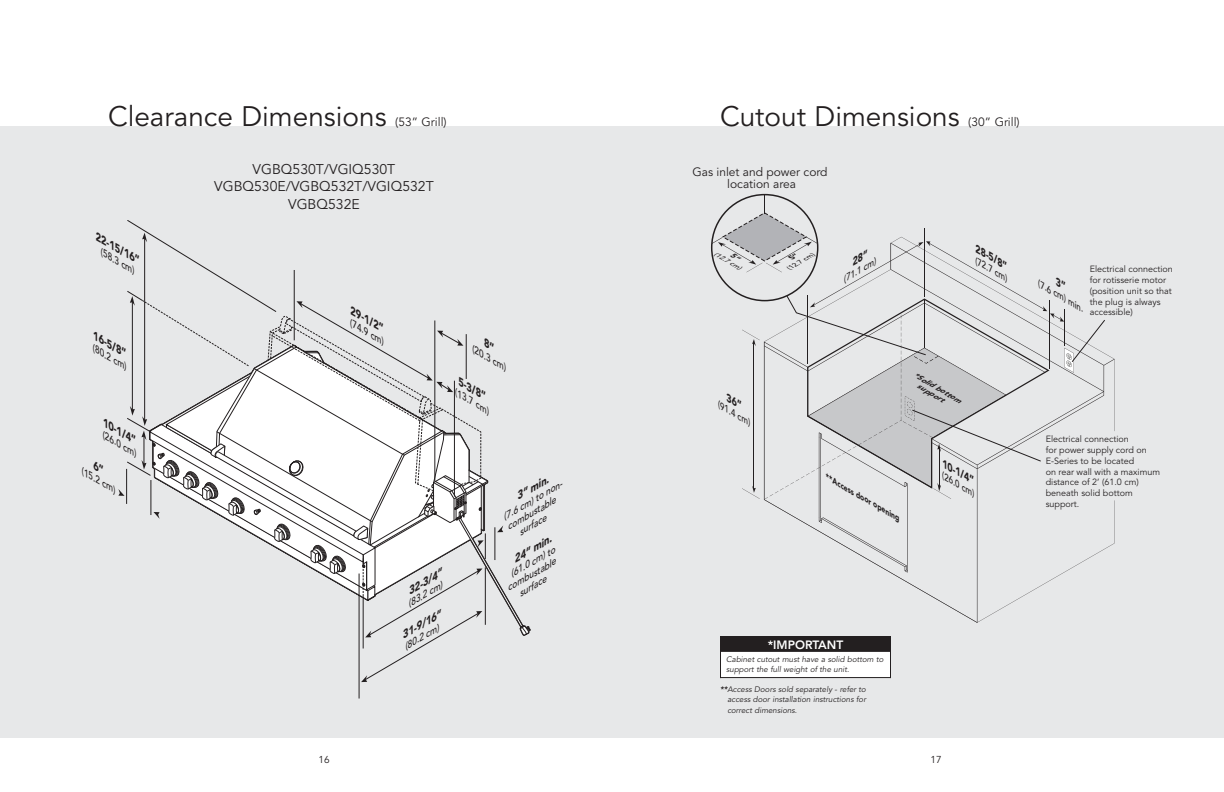
<style>
.page{position:relative;width:1224px;height:792px;background:#fff}
.page>*{position:absolute;margin:0;border:0;box-sizing:border-box;transform-origin:0 0}
.t1{font:28px "Avenir";color:#231f20}
.t2{font:14px/17.5px "Avenir";color:#231f20;text-align:center}
.t3{font:12px/12px "Avenir";color:#231f20;text-align:center}
.t4{font:800 12px "Avenir";color:#fff}
.t5{font:italic 900 10.6px "Avenir";color:#231f20}
.t6{font:italic 900 10.1px "Avenir";color:#231f20}
.t7{font:10px "Avenir";color:#231f20}
.t8{font:italic 500 9.5px "Avenir";color:#231f20}
.t9{font:9px/10.8px "Avenir";color:#231f20}
.t10{font:italic 500 9px "Avenir";color:#231f20}
.t11{font:italic 8px/10px "Avenir";color:#231f20;text-align:justify}
.t12{font:italic 900 7.8px "Avenir";color:#231f20}
.t13{font:italic 900 6.9px/7.8px "Avenir";color:#231f20;scale:1.15 1}
.t14{font:italic 500 6.2px "Avenir";color:#231f20;scale:1.16 1}
.s1{font-weight:800}
</style>
<div class="page">
<div style="left:611px;top:126px;width:613px;height:612px;background:#e7e8e9"></div>
<div style="left:0;top:126px;width:613px;height:612px;background:#e7e8e9"></div>
<hr style="left:359px;top:574px;width:1px;height:125px;background:#231f20">
<div style="left:720px;top:636px;width:171px;height:15px;background:#231f20"></div>
<div style="left:720px;top:651px;width:171px;height:27px;background:#fff"></div>
<hr style="left:720px;top:636px;width:1px;height:42px;background:#231f20">
<hr style="left:890px;top:636px;width:1px;height:42px;background:#231f20">
<hr style="left:720px;top:651px;width:171px;height:1px;background:#231f20">
<hr style="left:720px;top:677px;width:171px;height:1px;background:#231f20">
<svg style="left:711px;top:194px;width:404px;height:379px"></svg>
<svg style="left:118px;top:220px;width:413px;height:462px"></svg>
<h1 class="t1" style="left:108px;top:105px;width:280px">Clearance Dimensions</h1>
<h3 class="t3" style="left:395px;top:117px;width:53px">(53” Grill)</h3>
<p class="t5" style="left:100px;top:233px;width:52px;rotate:30deg">22-15/16”</p>
<p class="t8" style="left:104px;top:249px;width:40px;rotate:30deg">(58.3 cm)</p>
<p class="t5" style="left:97px;top:332px;width:40px;rotate:30deg">16-5/8”</p>
<p class="t8" style="left:97px;top:345px;width:40px;rotate:30deg">(80.2 cm)</p>
<p class="t5" style="left:107px;top:419px;width:40px;rotate:30deg">10-1/4”</p>
<p class="t8" style="left:106px;top:432px;width:40px;rotate:30deg">(26.0 cm)</p>
<p class="t8" style="left:85px;top:468px;width:40px;rotate:30deg">(15.2 cm)</p>
<h2 class="t2" style="left:214px;top:161px;width:221px">VGBQ530T/VGIQ530T<br>VGBQ530E/VGBQ532T/VGIQ532T<br>VGBQ532E</h2>
<p class="t5" style="left:355px;top:307px;width:40px;rotate:30deg">29-1/2”</p>
<p class="t8" style="left:354px;top:320px;width:40px;rotate:30deg">(74.9 cm)</p>
<p class="t8" style="left:476px;top:346px;width:40px;rotate:30deg">(20.3 cm)</p>
<p class="t8" style="left:459px;top:389px;width:40px;rotate:30deg">(13.7 cm)</p>
<p class="t5" style="left:462px;top:378px;width:33px;rotate:30deg">5-3/8”</p>
<p class="t5" style="left:406px;top:588px;width:40px;rotate:-30deg">32-3/4”</p>
<p class="t8" style="left:406px;top:601px;width:40px;rotate:-30deg">(83.2 cm)</p>
<p class="t5" style="left:399px;top:632px;width:46px;rotate:-30deg">31-9/16”</p>
<p class="t8" style="left:402px;top:644px;width:40px;rotate:-30deg">(80.2 cm)</p>
<p class="t5" style="left:514px;top:493px;width:38px;rotate:-30deg">3” min.</p>
<p class="t8" style="left:501px;top:514px;width:70px;rotate:-30deg">(7.6 cm) to non-</p>
<p class="t8" style="left:505px;top:524px;width:57px;rotate:-30deg">combustable</p>
<p class="t8" style="left:517px;top:529px;width:32px;rotate:-30deg">surface</p>
<p class="t5" style="left:511px;top:556px;width:44px;rotate:-30deg">24” min.</p>
<p class="t8" style="left:508px;top:571px;width:52px;rotate:-30deg">(61.0 cm) to</p>
<p class="t8" style="left:505px;top:585px;width:57px;rotate:-30deg">combustable</p>
<p class="t8" style="left:517px;top:591px;width:32px;rotate:-30deg">surface</p>
<p class="t7" style="left:318px;top:755px;width:13px">16</p>
<h1 class="t1" style="left:720px;top:105px;width:241px">Cutout Dimensions</h1>
<h3 class="t3" style="left:968px;top:117px;width:53px">(30” Grill)</h3>
<h3 class="t3" style="left:692px;top:167px;width:137px">Gas inlet and power cord location area</h3>
<p class="t14" style="left:716px;top:251px;width:27px;rotate:30deg">(12.7 cm)</p>
<p class="t14" style="left:788px;top:266px;width:27px;rotate:-30deg">(12.7 cm)</p>
<p class="t10" style="left:841px;top:277px;width:39px;rotate:-30deg">(71.1 cm)</p>
<p class="t6" style="left:979px;top:245px;width:38px;rotate:30deg">28-5/8”</p>
<p class="t10" style="left:979px;top:258px;width:39px;rotate:30deg">(72.7 cm)</p>
<p class="t9" style="left:1090px;top:264px;width:85px">Electrical connection for rotisserie motor (position unit so that the plug is always accessible)</p>
<p class="t10" style="left:1042px;top:281px;width:53px;rotate:30deg">(7.6 cm) min.</p>
<p class="t10" style="left:721px;top:402px;width:39px;rotate:30deg">(91.4 cm)</p>
<p class="t13" style="left:923px;top:376px;width:40px;text-indent:-8px;rotate:30deg">*Solid bottom support</p>
<p class="t12" style="left:829px;top:474px;width:86px;rotate:30deg">**Access door opening</p>
<p class="t6" style="left:946px;top:460px;width:38px;rotate:30deg">10-1/4”</p>
<p class="t10" style="left:946px;top:472px;width:39px;rotate:30deg">(26.0 cm)</p>
<p class="t9" style="left:1046px;top:434px;width:116px">Electrical connection<br>for power supply cord on<br>E-Series to be located<br>on rear wall with a maximum distance of 2’ (61.0 cm) beneath solid bottom support.</p>
<h3 class="t4" style="left:768px;top:639px;width:77px">*IMPORTANT</h3>
<p class="t11" style="left:726px;top:655px;width:159px">Cabinet cutout must have a solid bottom to support the full weight of the unit.</p>
<p class="t11" style="left:727px;top:685px;width:140px;text-indent:-7px"><span class="s1">**</span>Access Doors sold separately - refer to access door installation instructions for correct dimensions.</p>
<p class="t7" style="left:930px;top:755px;width:13px">17</p>
</div>
